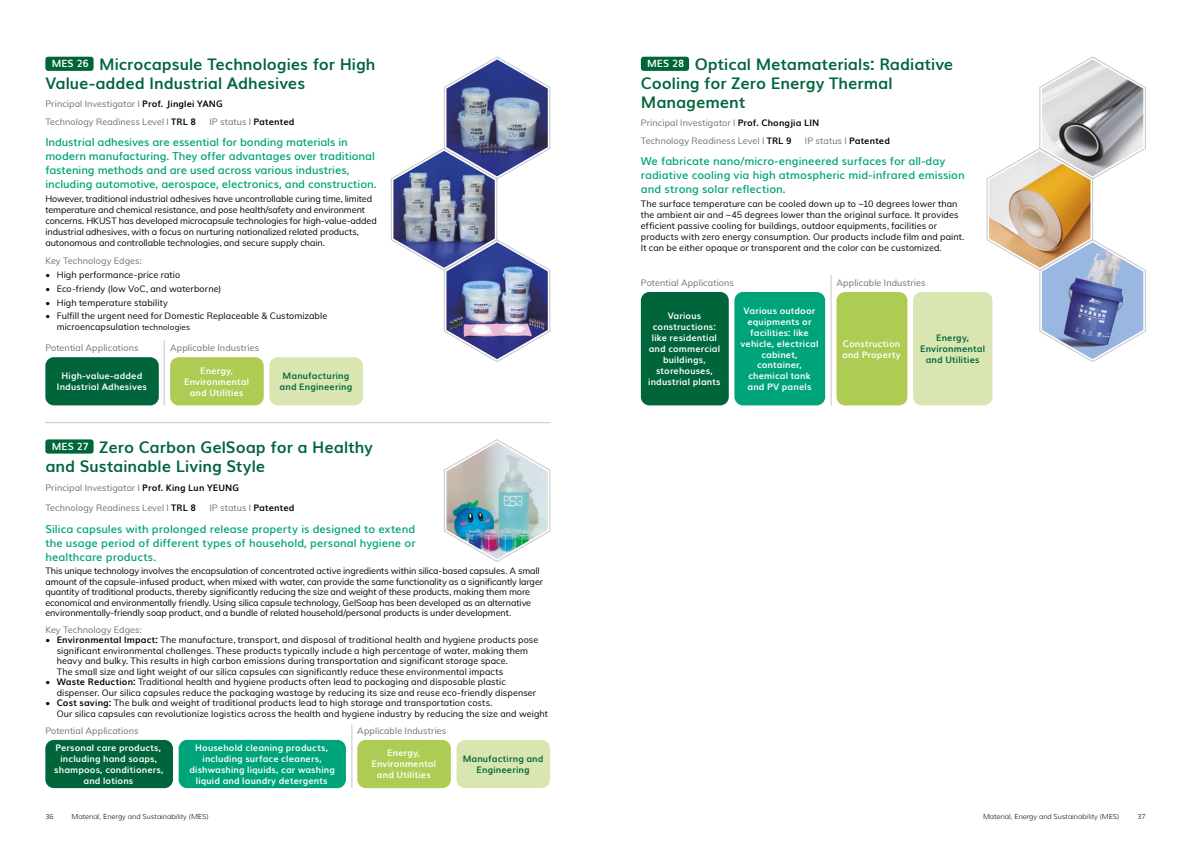
<style>
.page{position:relative;width:1191px;height:842px;background:#fff}
.page>*{position:absolute;margin:0;border:0;box-sizing:border-box;transform-origin:0 0}
.t1{font:700 16px/19px "Muli";letter-spacing:.005em;color:#00653b}
.t2{font:600 11px/14px "Muli";letter-spacing:-.005em;color:#00a47a}
.t3{font:700 10px "Muli";letter-spacing:.005em;color:#fff}
.t4{font:9px/11px "Muli";letter-spacing:.01em;color:#000}
.t5{font:9px/10.5px "Muli";letter-spacing:-.01em;color:#000}
.t6{font:700 9px/11px "Muli";letter-spacing:.02em;color:#fff;text-align:center}
.t7{font:9px/18.1px "Muli";letter-spacing:.01em;color:#6f6f6f}
.t8{font:700 9px/11px "Muli";letter-spacing:.02em;color:#00653b;text-align:center}
.t9{font:300 7px "Muli";color:#000}
.s1{font-weight:700;color:#000}
.s2{font-size:8px}
.s3{font-weight:700}
</style>
<div class="page">
<hr style="left:45px;top:422px;width:505px;height:1px;background:#c6c6c6">
<div style="left:45px;top:57px;width:49px;height:14px;background:#00653b;border-radius:3px"></div>
<div style="left:45px;top:357px;width:114px;height:48px;background:#00653b;border-radius:9px"></div>
<div style="left:170px;top:357px;width:94px;height:48px;background:#aecc53;border-radius:9px"></div>
<div style="left:269px;top:357px;width:94px;height:48px;background:#d9e6b1;border-radius:9px"></div>
<hr style="left:164px;top:340px;width:1px;height:65px;background:#c6c6c6">
<div style="left:45px;top:439px;width:49px;height:15px;background:#00653b;border-radius:3px"></div>
<div style="left:45px;top:740px;width:128px;height:48px;background:#00653b;border-radius:9px"></div>
<div style="left:179px;top:740px;width:167px;height:48px;background:#00a47a;border-radius:9px"></div>
<div style="left:357px;top:740px;width:94px;height:48px;background:#aecc53;border-radius:9px"></div>
<div style="left:456px;top:740px;width:94px;height:48px;background:#d9e6b1;border-radius:9px"></div>
<hr style="left:351px;top:725px;width:1px;height:63px;background:#c6c6c6">
<svg style="left:391px;top:56px;width:159px;height:306px"></svg>
<img style="left:446px;top:242px;width:102px;height:117px">
<svg style="left:444px;top:439px;width:106px;height:123px"></svg>
<img style="left:446px;top:442px;width:102px;height:117px">
<div style="left:641px;top:57px;width:48px;height:14px;background:#00653b;border-radius:3px"></div>
<div style="left:641px;top:292px;width:88px;height:113px;background:#00653b;border-radius:9px"></div>
<div style="left:734px;top:292px;width:91px;height:113px;background:#00a47a;border-radius:9px"></div>
<div style="left:836px;top:292px;width:71px;height:113px;background:#aecc53;border-radius:9px"></div>
<div style="left:913px;top:292px;width:79px;height:113px;background:#d9e6b1;border-radius:9px"></div>
<hr style="left:831px;top:275px;width:1px;height:130px;background:#c6c6c6">
<svg style="left:986px;top:56px;width:160px;height:306px"></svg>
<img style="left:989px;top:151px;width:101px;height:117px">
<h1 class="t1" style="left:45px;top:54px;width:332px;text-indent:54px">Microcapsule Technologies for High<br>Value-added Industrial Adhesives</h1>
<p class="t7" style="left:45px;top:94px;width:179px">Principal Investigator I <span class="s1">Prof. Jinglei YANG<br></span>Technology Readiness Level I <span class="s1">TRL 8</span></p>
<p class="t3" style="left:52px;top:56px;width:39px">MES 26</p>
<p class="t7" style="left:209px;top:112px;width:87px">IP status I <span class="s1">Patented</span></p>
<p class="t2" style="left:45px;top:134px;width:333px">Industrial adhesives are essential for bonding materials in modern manufacturing. They offer advantages over traditional fastening methods and are used across various industries, including automotive, aerospace, electronics, and construction.</p>
<p class="t4" style="left:45px;top:193px;width:333px">However, traditional industrial adhesives have uncontrollable curing time, limited temperature and chemical resistance, and pose health/safety and environment concerns. HKUST has developed microcapsule technologies for high-value-added industrial adhesives, with a focus on nurturing nationalized related products, autonomous and controllable technologies, and secure supply chain.</p>
<p class="t7" style="left:45px;top:251px;width:98px">Key Technology Edges:</p>
<p class="t4" style="left:45px;top:269px;width:136px">• High performance-price ratio</p>
<p class="t4" style="left:45px;top:283px;width:178px">• Eco-friendy (low VoC, and waterborne)</p>
<p class="t4" style="left:45px;top:296px;width:124px">• High temperature stability</p>
<p class="t4" style="left:57px;top:310px;width:272px;text-indent:-11px">• Fulfill the urgent need for Domestic Replaceable &amp; Customizable microencapsulation <span class="s2">technologies</span></p>
<p class="t7" style="left:45px;top:338px;width:95px">Potential Applications</p>
<p class="t7" style="left:170px;top:338px;width:91px">Applicable Industries</p>
<p class="t6" style="left:57px;top:370px;width:91px">High-value-added<br>Industrial Adhesives</p>
<p class="t6" style="left:184px;top:364px;width:66px">Energy,<br>Environmental and Utilities</p>
<p class="t8" style="left:280px;top:370px;width:74px">Manufacturing and Engineering</p>
<h1 class="t1" style="left:45px;top:436px;width:329px;text-indent:54px">Zero Carbon GelSoap for a Healthy and Sustainable Living Style</h1>
<p class="t7" style="left:45px;top:478px;width:195px;line-height:19.5px">Principal Investigator I <span class="s1">Prof. King Lun YEUNG<br></span>Technology Readiness Level I <span class="s1">TRL 8</span></p>
<p class="t3" style="left:52px;top:438px;width:39px">MES 27</p>
<p class="t7" style="left:209px;top:498px;width:87px">IP status I <span class="s1">Patented</span></p>
<p class="t2" style="left:45px;top:521px;width:372px;text-align:justify">Silica capsules with prolonged release property is designed to extend the usage period of different types of household, personal hygiene or healthcare products.</p>
<p class="t5" style="left:45px;top:565px;width:499px">This unique technology involves the encapsulation of concentrated active ingredients within silica-based capsules. A small amount of the capsule-infused product, when mixed with water, can provide the same functionality as a significantly larger quantity of traditional products, thereby significantly reducing the size and weight of these products, making them more economical and environmentally friendly. Using silica capsule technology, GelSoap has been developed as an alternative environmentally-friendly soap product, and a bundle of related household/personal products is under development.</p>
<p class="t7" style="left:45px;top:620px;width:98px">Key Technology Edges:</p>
<p class="t4" style="left:57px;top:634px;width:483px;line-height:10.5px;text-indent:-11px">• <span class="s3">Environmental Impact:</span> The manufacture, transport, and disposal of traditional health and hygiene products pose significant environmental challenges. These products typically include a high percentage of water, making them heavy and bulky. This results in high carbon emissions during transportation and significant storage space.<br>The small size and light weight of our silica capsules can significantly reduce these environmental impacts</p>
<p class="t4" style="left:57px;top:676px;width:481px;line-height:10.5px;text-indent:-11px">• <span class="s3">Waste Reduction:</span> Traditional health and hygiene products often lead to packaging and disposable plastic dispenser. Our silica capsules reduce the packaging wastage by reducing its size and reuse eco-friendly dispenser</p>
<p class="t4" style="left:57px;top:697px;width:493px;line-height:10.5px;text-indent:-11px">• <span class="s3">Cost saving:</span> The bulk and weight of traditional products lead to high storage and transportation costs.<br>Our silica capsules can revolutionize logistics across the health and hygiene industry by reducing the size and weight</p>
<p class="t7" style="left:45px;top:721px;width:95px">Potential Applications</p>
<p class="t7" style="left:357px;top:721px;width:91px">Applicable Industries</p>
<p class="t6" style="left:54px;top:741px;width:111px">Personal care products, including hand soaps, shampoos, conditioners, and lotions</p>
<p class="t6" style="left:189px;top:741px;width:147px">Household cleaning products, including surface cleaners, dishwashing liquids, car washing liquid and laundry detergents</p>
<p class="t6" style="left:371px;top:747px;width:66px">Energy,<br>Environmental and Utilities</p>
<p class="t8" style="left:463px;top:752px;width:82px">Manufactirng and<br>Engineering</p>
<h1 class="t1" style="left:641px;top:54px;width:314px;text-indent:54px">Optical Metamaterials: Radiative<br>Cooling for Zero Energy Thermal<br>Management</h1>
<p class="t7" style="left:641px;top:113px;width:180px">Principal Investigator I <span class="s1">Prof. Chongjia LIN<br></span>Technology Readiness Level I <span class="s1">TRL 9</span></p>
<p class="t3" style="left:647px;top:56px;width:39px">MES 28</p>
<p class="t7" style="left:805px;top:131px;width:87px">IP status I <span class="s1">Patented</span></p>
<p class="t2" style="left:641px;top:153px;width:325px">We fabricate nano/micro-engineered surfaces for all-day radiative cooling via high atmospheric mid-infrared emission and strong solar reflection.</p>
<p class="t4" style="left:641px;top:198px;width:325px">The surface temperature can be cooled down up to ~10 degrees lower than the ambient air and ~45 degrees lower than the original surface. It provides efficient passive cooling for buildings, outdoor equipments, facilities or products with zero energy consumption. Our products include film and paint.<br>It can be either opaque or transparent and the color can be customized.</p>
<p class="t7" style="left:641px;top:273px;width:95px">Potential Applications</p>
<p class="t7" style="left:836px;top:273px;width:91px">Applicable Industries</p>
<p class="t6" style="left:648px;top:310px;width:74px">Various constructions: like residential and commercial buildings, storehouses, industrial plants</p>
<p class="t6" style="left:740px;top:304px;width:79px">Various outdoor equipments or facilities: like vehicle, electrical cabinet, container, chemical tank and PV panels</p>
<p class="t6" style="left:842px;top:337px;width:60px;text-align:left">Construction and Property</p>
<p class="t8" style="left:920px;top:332px;width:66px">Energy,<br>Environmental and Utilities</p>
<p class="t9" style="left:45px;top:812px;width:10px">36</p>
<p class="t9" style="left:72px;top:812px;width:138px">Material, Energy and Sustainability (MES)</p>
<p class="t9" style="left:983px;top:812px;width:138px">Material, Energy and Sustainability (MES)</p>
<p class="t9" style="left:1137px;top:812px;width:10px">37</p>
</div>
